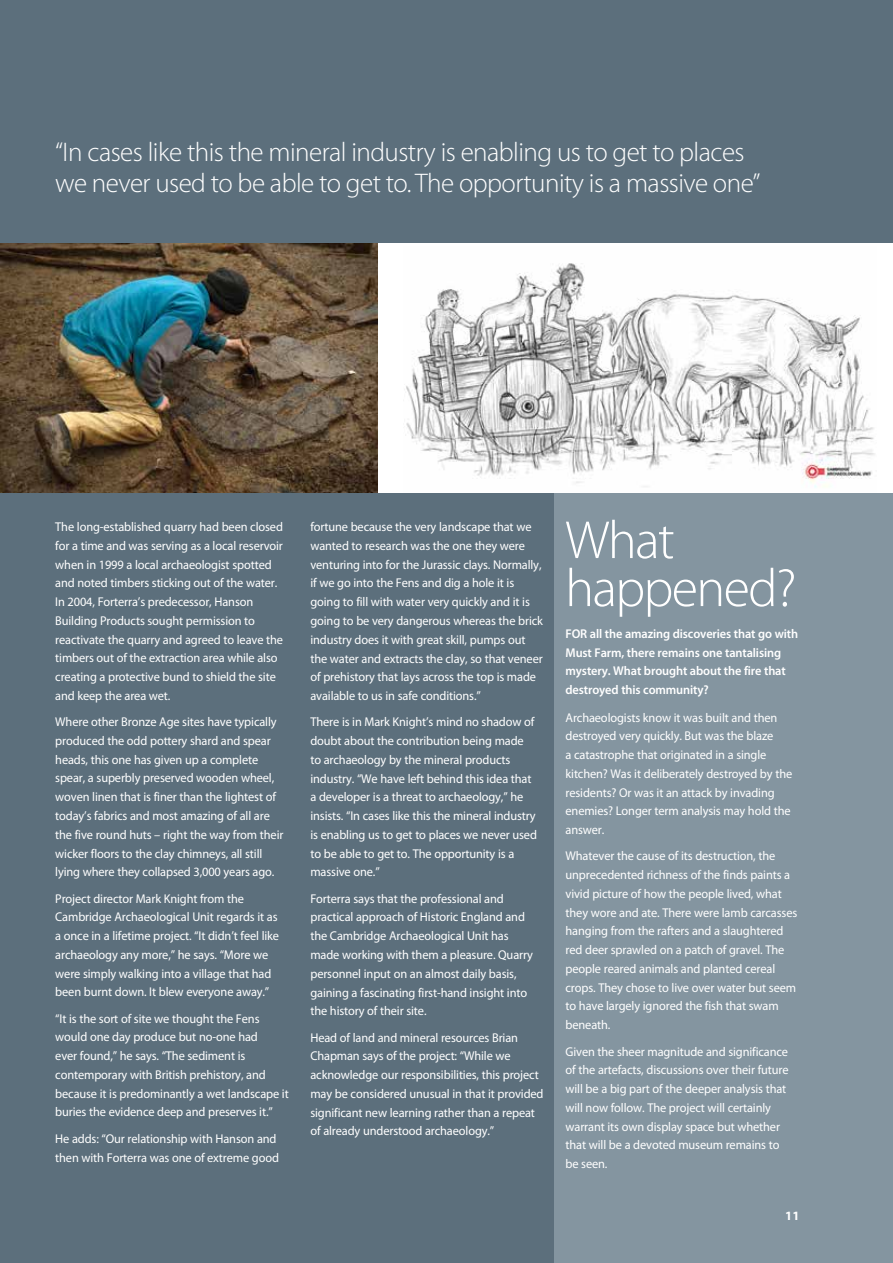
<style>
.page{position:relative;width:893px;height:1263px;background:#5c6f7c}
.page>*{position:absolute;margin:0;border:0;box-sizing:border-box;transform-origin:0 0}
.t1{font:300 54px/48px "Myriad Pro";letter-spacing:-.03em;color:#fff}
.t2{font:300 27px/31.5px "Myriad Pro";letter-spacing:-.02em;color:#fff}
.t3{font:12.75px/18.8px "Myriad Pro";letter-spacing:-.01em;color:#fff}
.t4{font:600 12.75px/18.8px "Myriad Pro";letter-spacing:-.01em;color:#fff}
.t5{font:700 12.75px "Myriad Pro";color:#fff}
</style>
<div class="page">
<div style="left:555px;top:472px;width:338px;height:791px;background:#8495a0"></div>
<img style="left:1px;top:243px;width:377px;height:249px">
<img style="left:0;top:0;width:1px;height:492px">
<div style="left:378px;top:243px;width:515px;height:249px;background:#fff"></div>
<img style="left:405px;top:263px;width:470px;height:225px">
<h2 class="t2" style="left:55px;top:136px;width:707px">“In cases like this the mineral industry is enabling us to get to places we never used to be able to get to. The opportunity is a massive one”</h2>
<p class="t3" style="left:55px;top:517px;width:229px">The long-established quarry had been closed for a time and was serving as a local reservoir when in 1999 a local archaeologist spotted and noted timbers sticking out of the water.<br>In 2004, Forterra’s predecessor, Hanson Building Products sought permission to reactivate the quarry and agreed to leave the timbers out of the extraction area while also creating a protective bund to shield the site and keep the area wet.</p>
<p class="t3" style="left:55px;top:712px;width:230px">Where other Bronze Age sites have typically produced the odd pottery shard and spear heads, this one has given up a complete spear, a superbly preserved wooden wheel, woven linen that is finer than the lightest of today’s fabrics and most amazing of all are the five round huts – right the way from their wicker floors to the clay chimneys, all still lying where they collapsed 3,000 years ago.</p>
<p class="t3" style="left:55px;top:889px;width:225px">Project director Mark Knight from the Cambridge Archaeological Unit regards it as a once in a lifetime project. “It didn’t feel like archaeology any more,” he says. “More we were simply walking into a village that had been burnt down. It blew everyone away.”</p>
<p class="t3" style="left:55px;top:1009px;width:235px">“It is the sort of site we thought the Fens would one day produce but no-one had<br>ever found,” he says. “The sediment is contemporary with British prehistory, and because it is predominantly a wet landscape it buries the evidence deep and preserves it.”</p>
<p class="t3" style="left:55px;top:1129px;width:225px">He adds: “Our relationship with Hanson and then with Forterra was one of extreme good</p>
<p class="t3" style="left:310px;top:517px;width:234px">fortune because the very landscape that we wanted to research was the one they were venturing into for the Jurassic clays. Normally, if we go into the Fens and dig a hole it is going to fill with water very quickly and it is going to be very dangerous whereas the brick industry does it with great skill, pumps out the water and extracts the clay, so that veneer of prehistory that lays across the top is made available to us in safe conditions.”</p>
<p class="t3" style="left:310px;top:712px;width:228px">There is in Mark Knight’s mind no shadow of doubt about the contribution being made to archaeology by the mineral products industry. “We have left behind this idea that a developer is a threat to archaeology,” he insists. “In cases like this the mineral industry is enabling us to get to places we never used to be able to get to. The opportunity is a massive one.”</p>
<p class="t3" style="left:310px;top:889px;width:224px">Forterra says that the professional and practical approach of Historic England and the Cambridge Archaeological Unit has made working with them a pleasure. Quarry personnel input on an almost daily basis, gaining a fascinating first-hand insight into the history of their site.</p>
<p class="t3" style="left:310px;top:1028px;width:235px">Head of land and mineral resources Brian Chapman says of the project: “While we acknowledge our responsibilities, this project may be considered unusual in that it provided significant new learning rather than a repeat of already understood archaeology.”</p>
<h1 class="t1" style="left:565px;top:516px;width:233px">What happened?</h1>
<p class="t4" style="left:566px;top:624px;width:234px">FOR all the amazing discoveries that go with Must Farm, there remains one tantalising mystery. What brought about the fire that destroyed this community?</p>
<p class="t3" style="left:566px;top:708px;width:228px">Archaeologists know it was built and then destroyed very quickly. But was the blaze<br>a catastrophe that originated in a single kitchen? Was it deliberately destroyed by the residents? Or was it an attack by invading enemies? Longer term analysis may hold the answer.</p>
<p class="t3" style="left:566px;top:846px;width:233px">Whatever the cause of its destruction, the unprecedented richness of the finds paints a vivid picture of how the people lived, what they wore and ate. There were lamb carcasses hanging from the rafters and a slaughtered red deer sprawled on a patch of gravel. The people reared animals and planted cereal crops. They chose to live over water but seem to have largely ignored the fish that swam beneath.</p>
<p class="t3" style="left:566px;top:1042px;width:225px">Given the sheer magnitude and significance of the artefacts, discussions over their future will be a big part of the deeper analysis that will now follow. The project will certainly warrant its own display space but whether that will be a devoted museum remains to be seen.</p>
<p class="t5" style="left:785px;top:1208px;width:16px">11</p>
</div>
